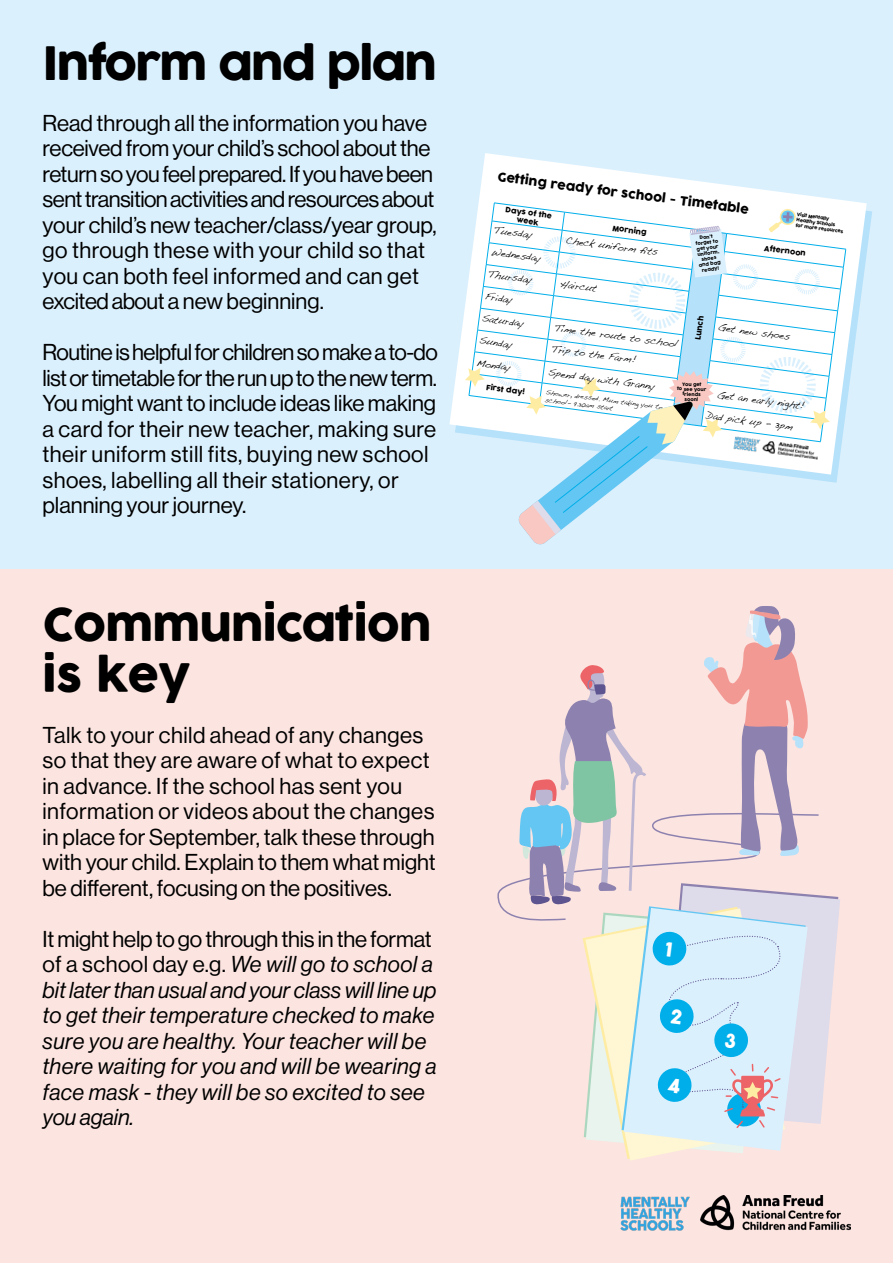
<style>
.page{position:relative;width:893px;height:1263px;background:#fff}
.page>*{position:absolute;margin:0;border:0;box-sizing:border-box;transform-origin:0 0}
.t1{font:45px/51px "Cocogoose";letter-spacing:-.02em;color:#000}
.t2{font:45px "Cocogoose";letter-spacing:-.04em;color:#000}
.t3{font:22.5px/25.5px "N Haas Grotesk DS Pro 55 Rg";color:#000}
.t4{font:22.5px/25.5px "N Haas Grotesk DS Pro 56 It";letter-spacing:.02em;color:#000}
.t5{font:12.15px "Cocogoose";color:#000}
.t6{font:9.75px "Handwriting Dakota";color:#000}
.t7{font:7.2px/8.7px "Cocogoose";color:#000;text-align:center}
.t8{font:6.6px/7.6px "Handwriting Dakota";color:#000}
.t9{font:4.5px/5.4px "Cocogoose";color:#000;text-align:center}
.s1{font-family:"N Haas Grotesk DS Pro 55 Rg"}
</style>
<div class="page">
<div style="left:0;top:0;width:893px;height:615px;background:#dbf0fd"></div>
<div style="left:0;top:570px;width:893px;height:693px;background:#fce4e0"></div>
<svg style="left:449px;top:153px;width:418px;height:281px"></svg>
<svg style="left:465px;top:202px;width:381px;height:343px"></svg>
<img style="left:621px;top:1196px;width:229px;height:35px">
<svg style="left:497px;top:606px;width:343px;height:547px"></svg>
<h1 class="t2" style="left:43px;top:32px;width:396px">Inform and plan</h1>
<p class="t3" style="left:43px;top:110px;width:396px">Read through all the information you have received from your child’s school about the return so you feel prepared. If you have been sent transition activities and resources about your child’s new teacher/class/year group, go through these with your child so that you can both feel informed and can get excited about a new beginning.</p>
<p class="t3" style="left:43px;top:340px;width:397px">Routine is helpful for children so make a to-do list or timetable for the run up to the new term.<br>You might want to include ideas like making a card for their new teacher, making sure their uniform still fits, buying new school shoes, labelling all their stationery, or planning your journey.</p>
<h1 class="t1" style="left:43px;top:601px;width:390px">Communication is key</h1>
<p class="t3" style="left:43px;top:722px;width:395px">Talk to your child ahead of any changes so that they are aware of what to expect in advance. If the school has sent you information or videos about the changes in place for September, talk these through with your child. Explain to them what might be different, focusing on the positives.</p>
<p class="t3" style="left:43px;top:926px;width:391px">It might help to go through this in the format</p>
<p class="t4" style="left:43px;top:952px;width:396px"><span class="s1">of a school day e.g.</span> We will go to school a bit later than usual and your class will line up to get their temperature checked to make sure you are healthy. Your teacher will be there waiting for you and will be wearing a face mask - they will be so excited to see you again.</p>
<p class="t5" style="left:498px;top:169px;width:255px;rotate:7deg">Getting ready for school - Timetable</p>
<p class="t7" style="left:506px;top:206px;width:48px;rotate:7deg">Days of the week</p>
<p class="t7" style="left:613px;top:224px;width:36px;rotate:7deg">Morning</p>
<p class="t6" style="left:495px;top:224px;width:40px;rotate:7deg">Tuesday</p>
<p class="t9" style="left:695px;top:236px;width:24px;rotate:-7deg">Don’t forget to get your uniform, shoes and bag ready!</p>
<p class="t6" style="left:567px;top:234px;width:94px;rotate:7deg">Check uniform fi ts</p>
<p class="t6" style="left:492px;top:246px;width:51px;rotate:7deg">Wednesday</p>
<p class="t6" style="left:489px;top:268px;width:46px;rotate:7deg">Thursday</p>
<p class="t6" style="left:561px;top:278px;width:38px;rotate:7deg">Haircut</p>
<p class="t6" style="left:486px;top:290px;width:29px;rotate:7deg">Friday</p>
<p class="t9" style="left:797px;top:212px;width:49px;text-align:left;rotate:7deg">Visit Mentally<br>Healthy Schools<br>for more resources</p>
<p class="t7" style="left:765px;top:244px;width:43px;rotate:7deg">Afternoon</p>
<p class="t6" style="left:483px;top:312px;width:43px;rotate:7deg">Saturday</p>
<p class="t6" style="left:480px;top:335px;width:34px;rotate:7deg">Sunday</p>
<p class="t6" style="left:477px;top:357px;width:35px;rotate:7deg">Monday</p>
<p class="t7" style="left:486px;top:383px;width:41px;rotate:7deg">First day!</p>
<p class="t6" style="left:555px;top:322px;width:126px;rotate:7deg">Time the route to school</p>
<p class="t6" style="left:552px;top:343px;width:87px;rotate:7deg">Trip to the Farm!</p>
<p class="t7" style="left:694px;top:339px;width:26px;rotate:-83deg">Lunch</p>
<p class="t6" style="left:719px;top:321px;width:74px;rotate:7deg">Get new shoes</p>
<p class="t6" style="left:549px;top:367px;width:108px;rotate:7deg">Spend day with Granny</p>
<p class="t8" style="left:546px;top:388px;width:119px;rotate:7deg">Shower, dressed. Mum taking you to school- 9.30am start</p>
<p class="t9" style="left:677px;top:382px;width:31px;line-height:4.9px;rotate:1deg">You get<br>to see your friends soon!</p>
<p class="t6" style="left:718px;top:389px;width:90px;rotate:7deg">Get an early night!</p>
<p class="t6" style="left:707px;top:410px;width:88px;rotate:7deg">Dad pick up - 3pm</p>
</div>
